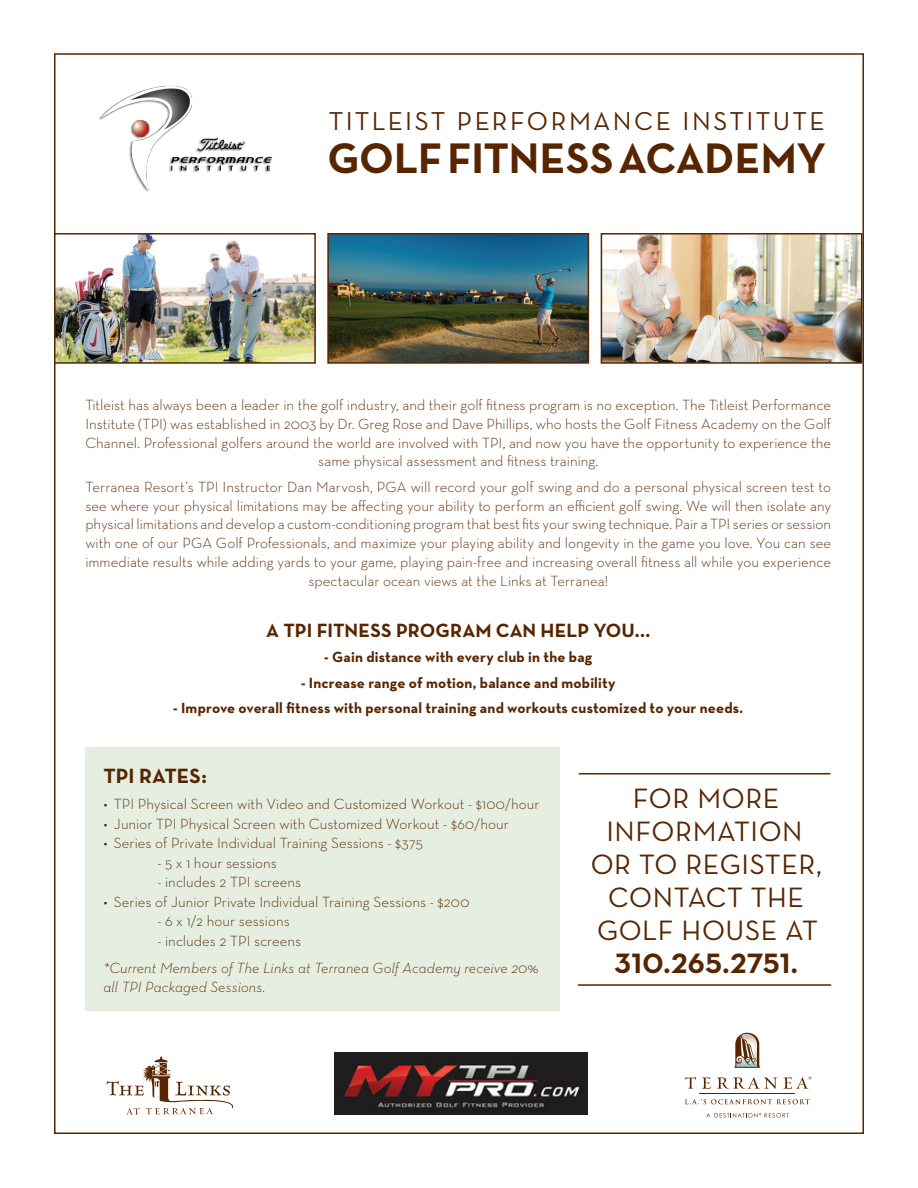
<style>
.page{position:relative;width:918px;height:1188px;background:#fff}
.page>*{position:absolute;margin:0;border:0;box-sizing:border-box;transform-origin:0 0}
.t1{font:700 43.5px "Neutraface Text";letter-spacing:-.005em;color:#572500}
.t2{font:28.5px/33px "Neutraface Text";letter-spacing:.02em;color:#572500;text-align:center}
.t3{font:700 28.5px "Neutraface Text";letter-spacing:.02em;color:#572500}
.t4{font:26.25px "Neutraface Text";letter-spacing:.09em;color:#572500}
.t5{font:700 21px "Neutraface Text";color:#572500}
.t6{font:700 19.5px "Neutraface Text";letter-spacing:.005em;color:#572500}
.t7{font:300 15px/18.8px "Neutraface Text";color:#572500;text-align:center}
.t8{font:700 15px "Neutraface Text";letter-spacing:.015em;color:#572500}
.t9{font:italic 300 15px/19.5px "Neutraface Text";letter-spacing:.005em;color:#572500}
</style>
<div class="page">
<div style="left:85px;top:747px;width:474px;height:264px;background:#e5eee0"></div>
<svg style="left:734px;top:1033px;width:27px;height:35px"></svg>
<svg style="left:685px;top:1077px;width:11px;height:12px"></svg>
<svg style="left:702px;top:1077px;width:9px;height:12px"></svg>
<svg style="left:717px;top:1077px;width:60px;height:12px"></svg>
<svg style="left:783px;top:1077px;width:28px;height:12px"></svg>
<hr style="left:700px;top:1094px;width:95px;height:1px;background:#572500">
<svg style="left:685px;top:1099px;width:125px;height:5px"></svg>
<svg style="left:706px;top:1113px;width:83px;height:5px"></svg>
<svg style="left:106px;top:1055px;width:127px;height:60px"></svg>
<hr style="left:579px;top:773px;width:251px;height:1px;background:#572500">
<hr style="left:578px;top:984px;width:253px;height:2px;background:#572500">
<img style="left:604px;top:236px;width:255px;height:125px">
<div style="left:601px;top:233px;width:261px;height:131px;border:2px solid #572500"></div>
<img style="left:330px;top:236px;width:256px;height:125px">
<div style="left:327px;top:233px;width:262px;height:131px;border:2px solid #572500"></div>
<img style="left:334px;top:1053px;width:253px;height:62px">
<img style="left:99px;top:85px;width:173px;height:107px">
<img style="left:57px;top:236px;width:256px;height:125px">
<div style="left:54px;top:233px;width:262px;height:131px;border:2px solid #572500"></div>
<h3 class="t4" style="left:329px;top:105px;width:498px">TITLEIST PERFORMANCE INSTITUTE</h3>
<h1 class="t1" style="left:327px;top:130px;width:500px">GOLF FITNESS ACADEMY</h1>
<p class="t7" style="left:85px;top:395px;width:747px">Titleist has always been a leader in the golf industry, and their golf fitness program is no exception. The Titleist Performance Institute (TPI) was established in 2003 by Dr. Greg Rose and Dave Phillips, who hosts the Golf Fitness Academy on the Golf Channel. Professional golfers around the world are involved with TPI, and now you have the opportunity to experience the same physical assessment and fitness training.</p>
<p class="t7" style="left:85px;top:477px;width:747px">Terranea Resort’s TPI Instructor Dan Marvosh, PGA will record your golf swing and do a personal physical screen test to see where your physical limitations may be affecting your ability to perform an efficient golf swing. We will then isolate any physical limitations and develop a custom-conditioning program that best fits your swing technique. Pair a TPI series or session with one of our PGA Golf Professionals, and maximize your playing ability and longevity in the game you love. You can see immediate results while adding yards to your game, playing pain-free and increasing overall fitness all while you experience spectacular ocean views at the Links at Terranea!</p>
<h3 class="t6" style="left:266px;top:617px;width:385px">A TPI FITNESS PROGRAM CAN HELP YOU...</h3>
<p class="t8" style="left:324px;top:647px;width:269px">- Gain distance with every club in the bag</p>
<p class="t8" style="left:301px;top:673px;width:316px">- Increase range of motion, balance and mobility</p>
<p class="t8" style="left:173px;top:698px;width:572px">- Improve overall fitness with personal training and workouts customized to your needs.</p>
<h3 class="t5" style="left:103px;top:762px;width:105px">TPI RATES:</h3>
<p class="t7" style="left:103px;top:794px;width:438px">• TPI Physical Screen with Video and Customized Workout - $100/hour</p>
<p class="t7" style="left:103px;top:814px;width:407px">• Junior TPI Physical Screen with Customized Workout - $60/hour</p>
<p class="t7" style="left:103px;top:833px;width:321px">• Series of Private Individual Training Sessions - $375</p>
<p class="t7" style="left:157px;top:853px;width:121px">- 5 x 1 hour sessions</p>
<p class="t7" style="left:157px;top:872px;width:145px">- includes 2 TPI screens</p>
<p class="t7" style="left:103px;top:892px;width:368px">• Series of Junior Private Individual Training Sessions - $200</p>
<p class="t7" style="left:157px;top:911px;width:134px">- 6 x 1/2 hour sessions</p>
<p class="t7" style="left:157px;top:931px;width:145px">- includes 2 TPI screens</p>
<p class="t9" style="left:103px;top:958px;width:437px">*Current Members of The Links at Terranea Golf Academy receive 20% all TPI Packaged Sessions.</p>
<h2 class="t2" style="left:591px;top:781px;width:233px">FOR MORE<br>INFORMATION<br>OR TO REGISTER,<br>CONTACT THE<br>GOLF HOUSE AT</h2>
<h2 class="t3" style="left:615px;top:945px;width:185px">310.265.2751.</h2>
</div>
